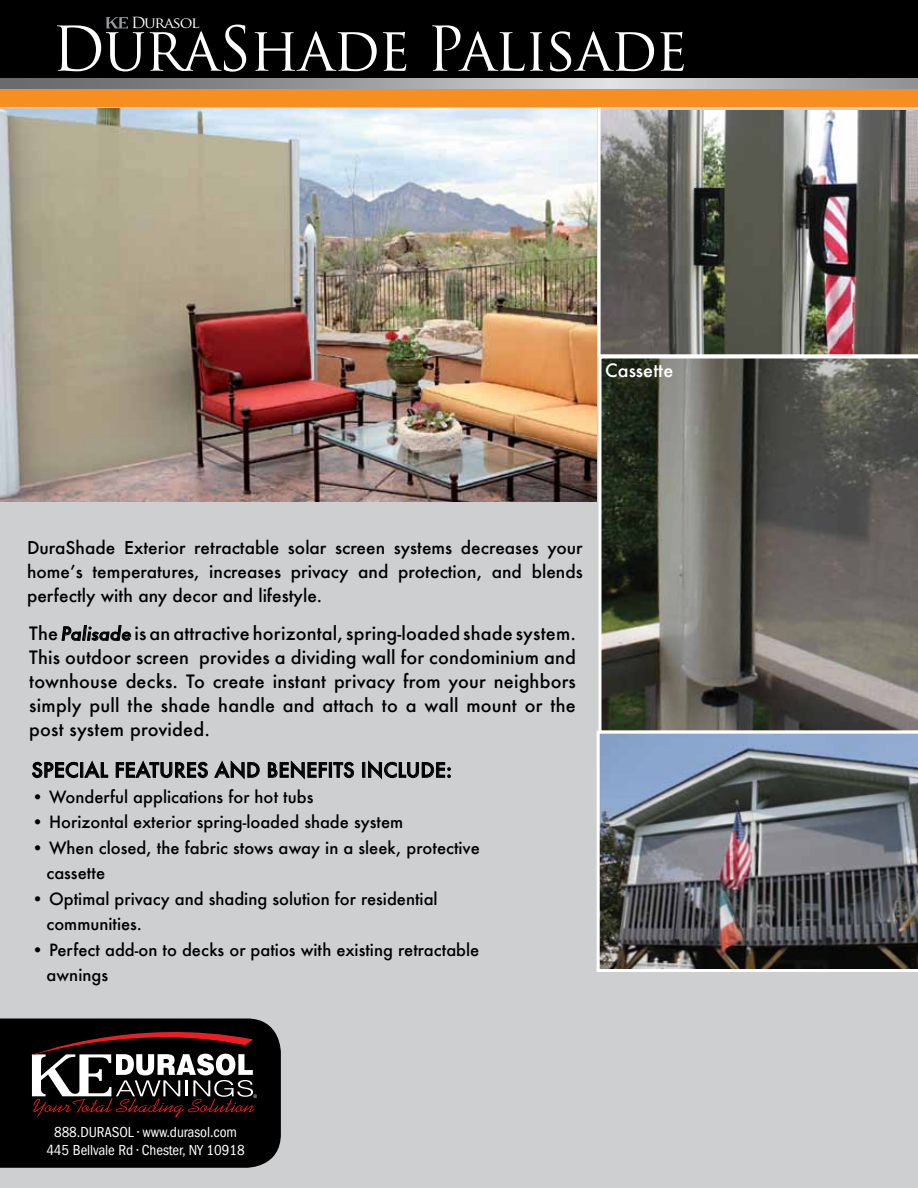
<style>
.page{position:relative;width:918px;height:1188px;background:#fff}
.page>*{position:absolute;margin:0;border:0;box-sizing:border-box;transform-origin:0 0}
.t1{font:60px "Trajan Pro";letter-spacing:-.02em;color:#fff}
.t2{font:500 19.5px "Futura";letter-spacing:.01em;color:#000}
.t3{font:500 18px/24px "Futura";letter-spacing:.01em;color:#000;text-align:justify}
.t4{font:500 18px "Futura";color:#fff}
.t5{font:500 17.25px/24px "Futura";color:#000;text-align:justify}
.t6{font:500 16.5px/25.5px "Futura";color:#000}
.t7{font:condensed 15px/18px "Franklin Gothic LT";letter-spacing:-.005em;color:#fff;text-align:center}
.t8{font:15px "Trajan Pro";letter-spacing:-.08em;color:#fff;scale:1.06 1}
.s1{font-style:italic}
</style>
<div class="page">
<div style="left:0;top:97px;width:918px;height:1091px;background:#cdcfd0"></div>
<svg style="left:598px;top:357px;width:320px;height:374px;background:#605f58"></svg>
<svg style="left:598px;top:106px;width:320px;height:251px;background:#73716b"></svg>
<svg style="left:61px;top:625px;width:70px;height:16px"></svg>
<img style="left:0;top:109px;width:597px;height:392px">
<svg style="left:32px;top:762px;width:46px;height:16px"></svg>
<div style="left:80px;top:762px;width:3px;height:16px;border:1px solid #000"></div>
<svg style="left:84px;top:760px;width:24px;height:18px"></svg>
<svg style="left:116px;top:760px;width:92px;height:18px"></svg>
<svg style="left:214px;top:760px;width:46px;height:20px"></svg>
<svg style="left:268px;top:760px;width:59px;height:20px"></svg>
<div style="left:329px;top:762px;width:3px;height:16px;border:1px solid #000"></div>
<svg style="left:333px;top:762px;width:21px;height:16px"></svg>
<div style="left:362px;top:762px;width:3px;height:16px;border:1px solid #000"></div>
<svg style="left:368px;top:760px;width:83px;height:20px"></svg>
<img style="left:597px;top:731px;width:321px;height:241px">
<div style="left:0;top:0;width:918px;height:84px;background:#000"></div>
<svg style="left:0;top:79px;width:918px;height:10px;background:#a1a3a5"></svg>
<div style="left:0;top:89px;width:918px;height:17px;background:#f78f20"></div>
<svg style="left:0;top:1018px;width:281px;height:150px;background:#241c1c"></svg>
<svg style="left:106px;top:17px;width:22px;height:11px"></svg>
<p class="t8" style="left:131px;top:13px;width:66px">Durasol</p>
<h1 class="t1" style="left:52px;top:11px;width:637px">DuraShade Palisade</h1>
<p class="t4" style="left:605px;top:358px;width:70px">Cassette</p>
<p class="t5" style="left:27px;top:536px;width:557px">DuraShade Exterior retractable solar screen systems decreases your home’s temperatures, increases privacy and protection, and blends perfectly with any decor and lifestyle.</p>
<p class="t3" style="left:29px;top:621px;width:548px">The <span class="s1">Palisade</span> is an attractive horizontal, spring-loaded shade system.<br>This outdoor screen provides a dividing wall for condominium and townhouse decks. To create instant privacy from your neighbors simply pull the shade handle and attach to a wall mount or the post system provided.</p>
<p class="t2" style="left:32px;top:757px;width:422px">Special Features and Benefits I nclude:</p>
<p class="t6" style="left:32px;top:784px;width:283px">• Wonderful applications for hot tubs</p>
<p class="t6" style="left:32px;top:809px;width:373px">• Horizontal exterior spring-loaded shade system</p>
<p class="t6" style="left:46px;top:835px;width:435px;text-indent:-15px">• When closed, the fabric stows away in a sleek, protective cassette</p>
<p class="t6" style="left:46px;top:886px;width:393px;text-indent:-15px">• Optimal privacy and shading solution for residential communities.</p>
<p class="t6" style="left:46px;top:937px;width:434px;text-indent:-15px">• Perfect add-on to decks or patios with existing retractable awnings</p>
<p class="t7" style="left:46px;top:1123px;width:200px">888.DURASOL • www.durasol.com<br>445 Bellvale Rd • Chester, NY 10918</p>
</div>
